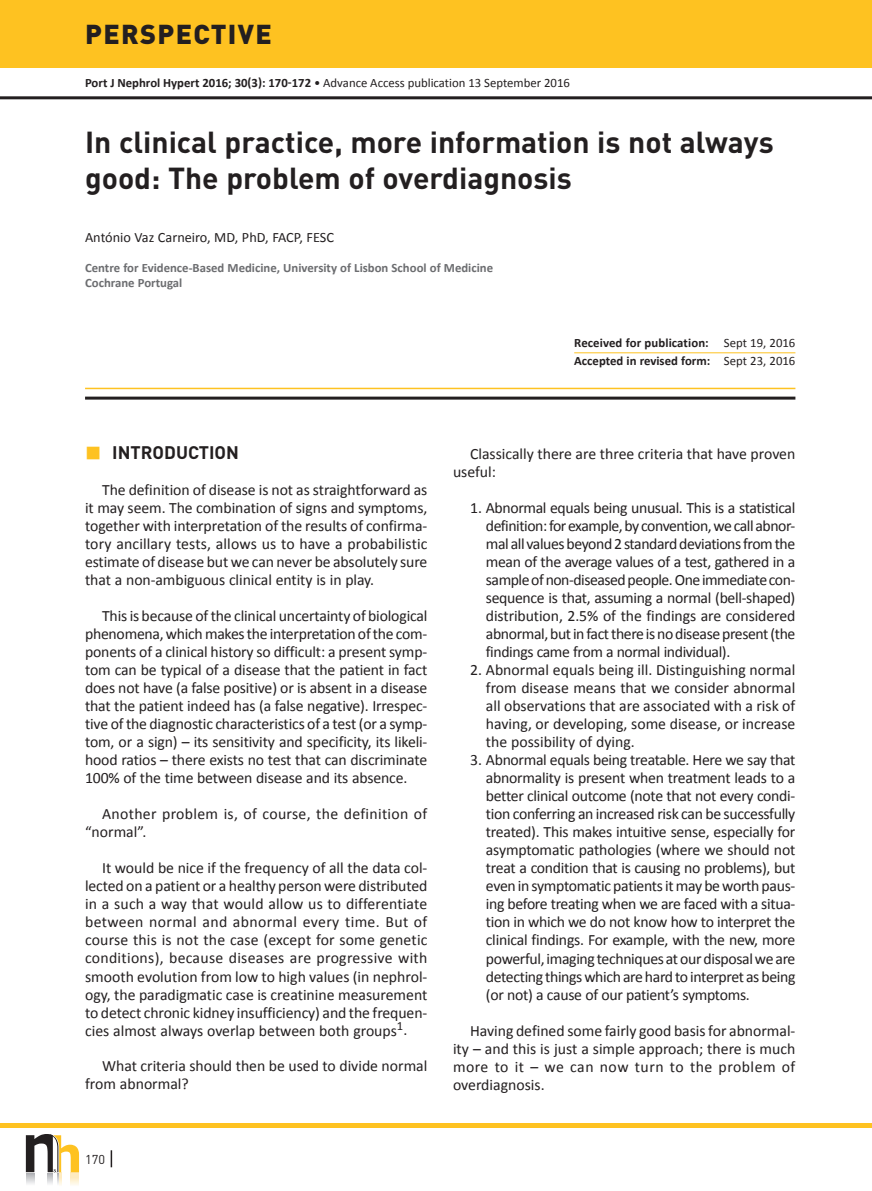
<style>
.page{position:relative;width:872px;height:1191px;background:#fff}
.page>*{position:absolute;margin:0;border:0;box-sizing:border-box;transform-origin:0 0}
.t1{font:700 30px/36px "DIN";color:#231f20}
.t2{font:900 27px "DIN";letter-spacing:.05em;color:#231f20}
.t3{font:700 18px "DIN";color:#231f20}
.t4{font:15.75px/18px "Calibri";color:#231f20;text-align:justify}
.t5{font:15.75px/18px "Calibri";letter-spacing:.02em;color:#231f20}
.t6{font:14.25px "Calibri";color:#231f20}
.t7{font:700 12.75px/15px "Calibri";color:#6c6d70}
.t8{font:12.75px "Calibri";color:#231f20}
.t9{font:700 12.75px/18px "Calibri";color:#231f20}
.t10{font:12.75px "DIN";color:#231f20}
.s1{font-weight:700}
.s2{font-weight:400}
</style>
<div class="page">
<hr style="left:0;top:96px;width:872px;height:3px;background:#231f20">
<hr style="left:0;top:1123px;width:872px;height:4px;background:#fec221">
<div style="left:0;top:0;width:872px;height:68px;background:#fec221"></div>
<svg style="left:26px;top:1134px;width:53px;height:51px"></svg>
<svg style="left:111px;top:1150px;width:1px;height:17px"></svg>
<hr style="left:574px;top:352px;width:221px;height:1px;background:#fec221">
<hr style="left:85px;top:388px;width:710px;height:1px;background:#fec221">
<hr style="left:85px;top:396px;width:710px;height:3px;background:#231f20">
<h2 class="t2" style="left:85px;top:16px;width:188px">PERSPECTIVE</h2>
<p class="t8" style="left:85px;top:75px;width:486px"><span class="s1">Port J Nephrol Hypert 2016; 30(3): 170-172</span> • Advance Access publication 13 September 2016</p>
<h1 class="t1" style="left:85px;top:123px;width:690px">In clinical practice, more information is not always good: The problem of overdiagnosis</h1>
<p class="t6" style="left:85px;top:229px;width:250px">António Vaz Carneiro, MD, PhD, FACP, FESC</p>
<p class="t7" style="left:85px;top:260px;width:409px">Centre for Evidence‑Based Medicine, University of Lisbon School of Medicine<br>Cochrane Portugal</p>
<p class="t9" style="left:574px;top:333px;width:223px">Received for publication: <span class="s2">Sept 19, 2016<br></span>Accepted in revised form: <span class="s2">Sept 23, 2016</span></p>
<p class="t3" style="left:112px;top:441px;width:128px">INTRODUCTION</p>
<p class="t4" style="left:85px;top:480px;width:344px;text-indent:17px">The definition of disease is not as straightforward as it may seem. The combination of signs and symptoms, together with interpretation of the results of confirma&shy;tory ancillary tests, allows us to have a probabilistic estimate of disease but we can never be absolutely sure that a non-‑ambiguous clinical entity is in play.</p>
<p class="t4" style="left:85px;top:606px;width:344px;text-indent:17px">This is because of the clinical uncertainty of biological phenomena, which makes the interpretation of the com&shy;ponents of a clinical history so difficult: a present symp&shy;tom can be typical of a disease that the patient in fact does not have (a false positive) or is absent in a disease that the patient indeed has (a false negative). Irrespec&shy;tive of the diagnostic characteristics of a test (or a symp&shy;tom, or a sign) – its sensitivity and specificity, its likeli&shy;hood ratios – there exists no test that can discriminate 100% of the time between disease and its absence.</p>
<p class="t5" style="left:85px;top:804px;width:344px;text-indent:17px">Another problem is, of course, the definition of “normal”.</p>
<p class="t4" style="left:85px;top:858px;width:344px;text-indent:17px">It would be nice if the frequency of all the data col&shy;lected on a patient or a healthy person were distributed in a such a way that would allow us to differentiate between normal and abnormal every time. But of course this is not the case (except for some genetic conditions), because diseases are progressive with smooth evolution from low to high values (in nephrol&shy;ogy, the paradigmatic case is creatinine measurement to detect chronic kidney insufficiency) and the frequen&shy;cies almost always overlap between both groups<sup>1</sup>.</p>
<p class="t4" style="left:85px;top:1056px;width:344px;text-indent:17px">What criteria should then be used to divide normal from abnormal?</p>
<p class="t10" style="left:85px;top:1151px;width:21px">170</p>
<p class="t4" style="left:453px;top:444px;width:344px;text-indent:17px">Classically there are three criteria that have proven useful:</p>
<p class="t4" style="left:486px;top:498px;width:311px;text-indent:-16px">1. Abnormal equals being unusual. This is a statistical definition: for example, by convention, we call abnor&shy;mal all values beyond 2 standard deviations from the mean of the average values of a test, gathered in a sample of non-‑diseased people. One immediate con&shy;sequence is that, assuming a normal (bell-‑shaped) distribution, 2.5% of the findings are considered abnormal, but in fact there is no disease present (the findings came from a normal individual).</p>
<p class="t4" style="left:486px;top:660px;width:311px;text-indent:-16px">2. Abnormal equals being ill. Distinguishing normal from disease means that we consider abnormal all observations that are associated with a risk of having, or developing, some disease, or increase the possibility of dying.</p>
<p class="t4" style="left:486px;top:750px;width:311px;text-indent:-16px">3. Abnormal equals being treatable. Here we say that abnormality is present when treatment leads to a better clinical outcome (note that not every condi&shy;tion conferring an increased risk can be successfully treated). This makes intuitive sense, especially for asymptomatic pathologies (where we should not treat a condition that is causing no problems), but even in symptomatic patients it may be worth paus&shy;ing before treating when we are faced with a situa&shy;tion in which we do not know how to interpret the clinical findings. For example, with the new, more powerful, imaging techniques at our disposal we are detecting things which are hard to interpret as being (or not) a cause of our patient’s symptoms.</p>
<p class="t4" style="left:453px;top:1020px;width:344px;text-indent:17px">Having defined some fairly good basis for abnormal&shy;ity – and this is just a simple approach; there is much more to it – we can now turn to the problem of overdiagnosis.</p>
</div>
